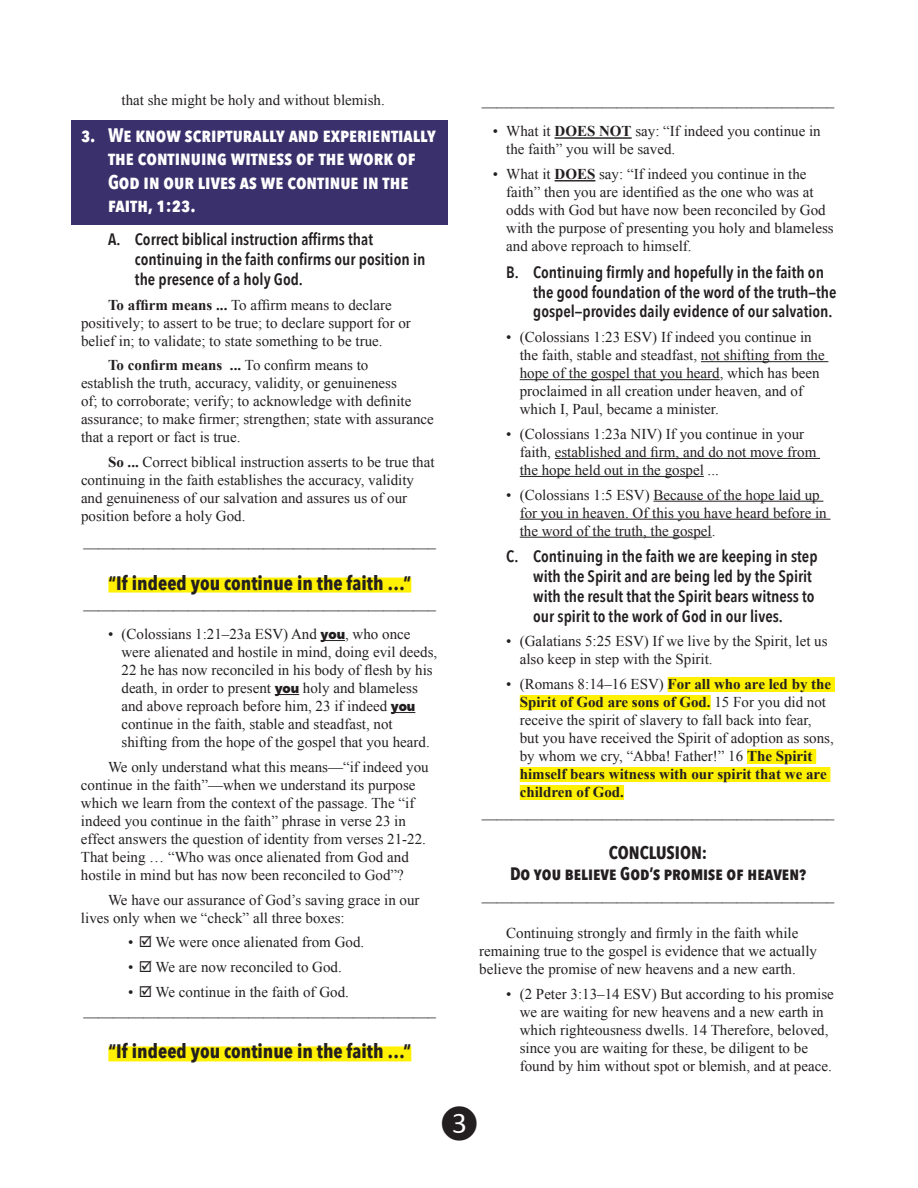
<style>
.page{position:relative;width:918px;height:1188px;background:#fff}
.page>*{position:absolute;margin:0;border:0;box-sizing:border-box;transform-origin:0 0}
.t1{font:30px "Calibri";color:#231f20}
.t2{font:700 19.5px/23.4px "Avenir Next Condensed";color:#fff}
.t3{font:700 19.5px "Avenir Next Condensed";color:#231f20}
.t4{font:700 18px/21.6px "Avenir Next Condensed";color:#231f20;text-align:center}
.t5{font:600 16.5px/19.8px "Avenir Next Condensed";color:#231f20}
.t6{font:15px/18px "Times New Roman";color:#231f20}
.s1{font-weight:700}
.s2{font-family:"Basic Sans";font-weight:900}
</style>
<div class="page">
<div style="left:72px;top:120px;width:376px;height:105px;background:#3a306c"></div>
<div style="left:108px;top:578px;width:303px;height:15px;background:#fff101"></div>
<svg style="left:321px;top:640px;width:24px;height:1px"></svg>
<svg style="left:275px;top:694px;width:24px;height:1px"></svg>
<svg style="left:391px;top:712px;width:24px;height:1px"></svg>
<div style="left:108px;top:1046px;width:303px;height:15px;background:#fff101"></div>
<hr style="left:555px;top:137px;width:77px;height:2px;background:#231f20">
<hr style="left:555px;top:180px;width:40px;height:1px;background:#231f20">
<hr style="left:701px;top:361px;width:127px;height:1px;background:#231f20">
<hr style="left:520px;top:379px;width:200px;height:1px;background:#231f20">
<hr style="left:555px;top:458px;width:265px;height:1px;background:#231f20">
<hr style="left:520px;top:476px;width:184px;height:1px;background:#231f20">
<hr style="left:654px;top:501px;width:169px;height:1px;background:#231f20">
<hr style="left:520px;top:519px;width:310px;height:1px;background:#231f20">
<hr style="left:520px;top:537px;width:192px;height:1px;background:#231f20">
<div style="left:668px;top:677px;width:167px;height:15px;background:#fff101"></div>
<div style="left:520px;top:695px;width:191px;height:15px;background:#fff101"></div>
<div style="left:747px;top:749px;width:69px;height:15px;background:#fff101"></div>
<div style="left:520px;top:767px;width:310px;height:15px;background:#fff101"></div>
<div style="left:520px;top:785px;width:104px;height:15px;background:#fff101"></div>
<p class="t6" style="left:122px;top:91px;width:265px">that she might be holy and without blemish.</p>
<h2 class="t2" style="left:108px;top:123px;width:330px;text-indent:-27px">3. We know scripturally and experientially the continuing witness of the work of<br>God in our lives as we continue in the faith, 1:23.</h2>
<p class="t5" style="left:135px;top:229px;width:292px;text-indent:-27px">A. Correct biblical instruction affirms that continuing in the faith confirms our position in the presence of a holy God.</p>
<p class="t6" style="left:81px;top:295px;width:331px;text-indent:27px"><span class="s1">To affirm means ...</span> To affirm means to declare positively; to assert to be true; to declare support for or belief in; to validate; to state something to be true.</p>
<p class="t6" style="left:81px;top:356px;width:354px;text-indent:27px"><span class="s1">To confirm means ...</span> To confirm means to<br>establish the truth, accuracy, validity, or genuineness<br>of; to corroborate; verify; to acknowledge with definite assurance; to make firmer; strengthen; state with assurance that a report or fact is true.</p>
<p class="t6" style="left:81px;top:453px;width:355px;text-indent:27px"><span class="s1">So ...</span> Correct biblical instruction asserts to be true that continuing in the faith establishes the accuracy, validity and genuineness of our salvation and assures us of our position before a holy God.</p>
<p class="t6" style="left:84px;top:532px;width:354px">_______________________________________________</p>
<h2 class="t3" style="left:108px;top:571px;width:304px">“If indeed you continue in the faith …”</h2>
<p class="t6" style="left:84px;top:593px;width:354px">_______________________________________________</p>
<p class="t6" style="left:122px;top:625px;width:317px;text-indent:-14px">• (Colossians 1:21–23a ESV) And <span class="s2">you</span>, who once were alienated and hostile in mind, doing evil deeds, 22 he has now reconciled in his body of flesh by his death, in order to present <span class="s2">you</span> holy and blameless and above reproach before him, 23 if indeed <span class="s2">you </span>continue in the faith, stable and steadfast, not shifting from the hope of the gospel that you heard.</p>
<p class="t6" style="left:81px;top:758px;width:349px;text-indent:27px">We only understand what this means—“if indeed you continue in the faith”—when we understand its purpose which we learn from the context of the passage. The “if indeed you continue in the faith” phrase in verse 23 in effect answers the question of identity from verses 21-22.<br>That being … “Who was once alienated from God and hostile in mind but has now been reconciled to God”?</p>
<p class="t6" style="left:81px;top:890px;width:340px;text-indent:27px">We have our assurance of God’s saving grace in our lives only when we “check” all three boxes:</p>
<p class="t6" style="left:128px;top:933px;width:238px">• ☑ We were once alienated from God.</p>
<p class="t6" style="left:128px;top:958px;width:215px">• ☑ We are now reconciled to God.</p>
<p class="t6" style="left:84px;top:983px;width:354px;text-indent:45px">• ☑ We continue in the faith of God. _______________________________________________</p>
<h2 class="t3" style="left:108px;top:1040px;width:304px">“If indeed you continue in the faith …”</h2>
<p class="t6" style="left:482px;top:91px;width:354px">_______________________________________________</p>
<p class="t6" style="left:506px;top:122px;width:316px;text-indent:-14px">• What it <span class="s1">DOES NOT</span> say: “If indeed you continue in the faith” you will be saved.</p>
<p class="t6" style="left:506px;top:165px;width:329px;text-indent:-14px">• What it <span class="s1">DOES</span> say: “If indeed you continue in the faith” then you are identified as the one who was at odds with God but have now been reconciled by God with the purpose of presenting you holy and blameless and above reproach to himself.</p>
<p class="t5" style="left:533px;top:262px;width:305px;text-indent:-27px">B. Continuing firmly and hopefully in the faith on the good foundation of the word of the truth—the gospel—provides daily evidence of our salvation.</p>
<p class="t6" style="left:520px;top:328px;width:306px;text-indent:-14px">• (Colossians 1:23 ESV) If indeed you continue in the faith, stable and steadfast, not shifting from the hope of the gospel that you heard, which has been proclaimed in all creation under heaven, and of which I, Paul, became a minister.</p>
<p class="t6" style="left:520px;top:425px;width:298px;text-indent:-14px">• (Colossians 1:23a NIV) If you continue in your faith, established and firm, and do not move from the hope held out in the gospel ...</p>
<p class="t6" style="left:520px;top:485px;width:309px;text-indent:-14px">• (Colossians 1:5 ESV) Because of the hope laid up for you in heaven. Of this you have heard before in the word of the truth, the gospel.</p>
<p class="t5" style="left:533px;top:546px;width:286px;text-indent:-27px">C. Continuing in the faith we are keeping in step with the Spirit and are being led by the Spirit with the result that the Spirit bears witness to our spirit to the work of God in our lives.</p>
<p class="t6" style="left:520px;top:632px;width:309px;text-indent:-14px">• (Galatians 5:25 ESV) If we live by the Spirit, let us also keep in step with the Spirit.</p>
<p class="t6" style="left:520px;top:675px;width:316px;text-indent:-14px">• (Romans 8:14–16 ESV) <span class="s1">For all who are led by the Spirit of God are sons of God.</span> 15 For you did not receive the spirit of slavery to fall back into fear, but you have received the Spirit of adoption as sons, by whom we cry, “Abba! Father!” 16 <span class="s1">The Spirit himself bears witness with our spirit that we are children of God.</span></p>
<p class="t6" style="left:482px;top:803px;width:354px">_______________________________________________</p>
<p class="t4" style="left:510px;top:841px;width:298px">CONCLUSION:<br>Do you believe God’s promise of heaven?</p>
<p class="t6" style="left:482px;top:886px;width:354px">_______________________________________________</p>
<p class="t6" style="left:479px;top:924px;width:339px;text-indent:27px">Continuing strongly and firmly in the faith while remaining true to the gospel is evidence that we actually believe the promise of new heavens and a new earth.</p>
<p class="t6" style="left:520px;top:985px;width:316px;text-indent:-14px">• (2 Peter 3:13–14 ESV) But according to his promise we are waiting for new heavens and a new earth in which righteousness dwells. 14 Therefore, beloved, since you are waiting for these, be diligent to be found by him without spot or blemish, and at peace.</p>
<h1 class="t1" style="left:439px;top:1105px;width:41px">❸</h1>
</div>
